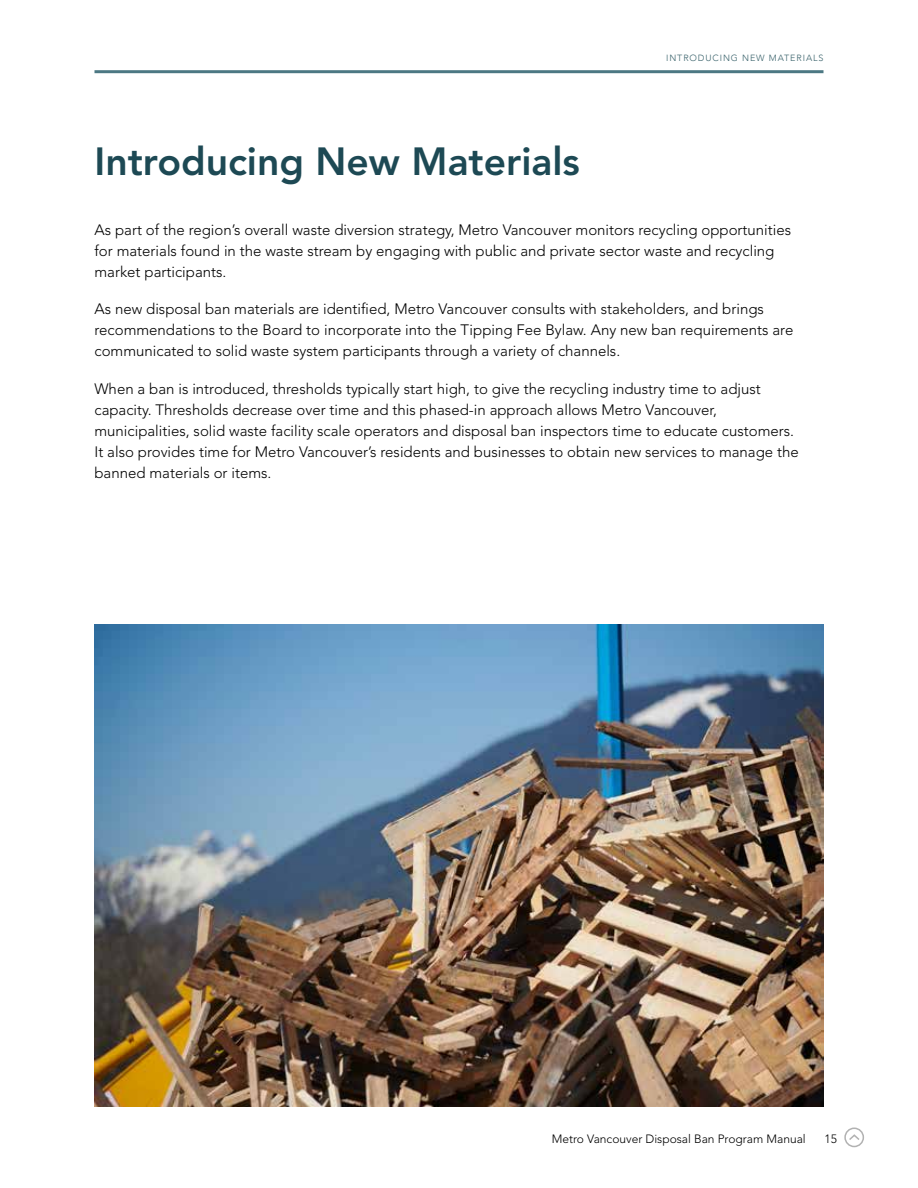
<style>
.page{position:relative;width:918px;height:1188px;background:#fff}
.page>*{position:absolute;margin:0;border:0;box-sizing:border-box;transform-origin:0 0}
.t1{font:800 39px "Avenir LT Std";color:#1d4954}
.t2{font:300 15px/21px "Avenir LT Std";color:#000}
.t3{font:300 12px "Avenir LT Std";color:#000}
.t4{font:300 9px "Avenir";letter-spacing:.1em;color:#38616a}
</style>
<div class="page">
<hr style="left:94px;top:70px;width:730px;height:3px;background:#4c7883">
<img style="left:94px;top:624px;width:729px;height:483px">
<div style="left:844px;top:1128px;width:20px;height:19px;border:2px solid #b2b2b2;border-radius:50%"></div>
<svg style="left:847px;top:1133px;width:14px;height:9px"></svg>
<p class="t4" style="left:666px;top:52px;width:159px">INTRODUCI NG N EW MATERIALS</p>
<h1 class="t1" style="left:94px;top:139px;width:487px">Introducing New Materials</h1>
<p class="t2" style="left:94px;top:219px;width:698px">As part of the region’s overall waste diversion strategy, Metro Vancouver monitors recycling opportunities for materials found in the waste stream by engaging with public and private sector waste and recycling market participants.</p>
<p class="t2" style="left:94px;top:298px;width:700px">As new disposal ban materials are identified, Metro Vancouver consults with stakeholders, and brings recommendations to the Board to incorporate into the Tipping Fee Bylaw. Any new ban requirements are communicated to solid waste system participants through a variety of channels.</p>
<p class="t2" style="left:94px;top:378px;width:706px">When a ban is introduced, thresholds typically start high, to give the recycling industry time to adjust capacity. Thresholds decrease over time and this phased-in approach allows Metro Vancouver, municipalities, solid waste facility scale operators and disposal ban inspectors time to educate customers.<br>It also provides time for Metro Vancouver’s residents and businesses to obtain new services to manage the banned materials or items.</p>
<p class="t3" style="left:552px;top:1132px;width:255px">Metro Vancouver Disposal Ban Program Manual</p>
<p class="t3" style="left:825px;top:1132px;width:14px">15</p>
</div>
